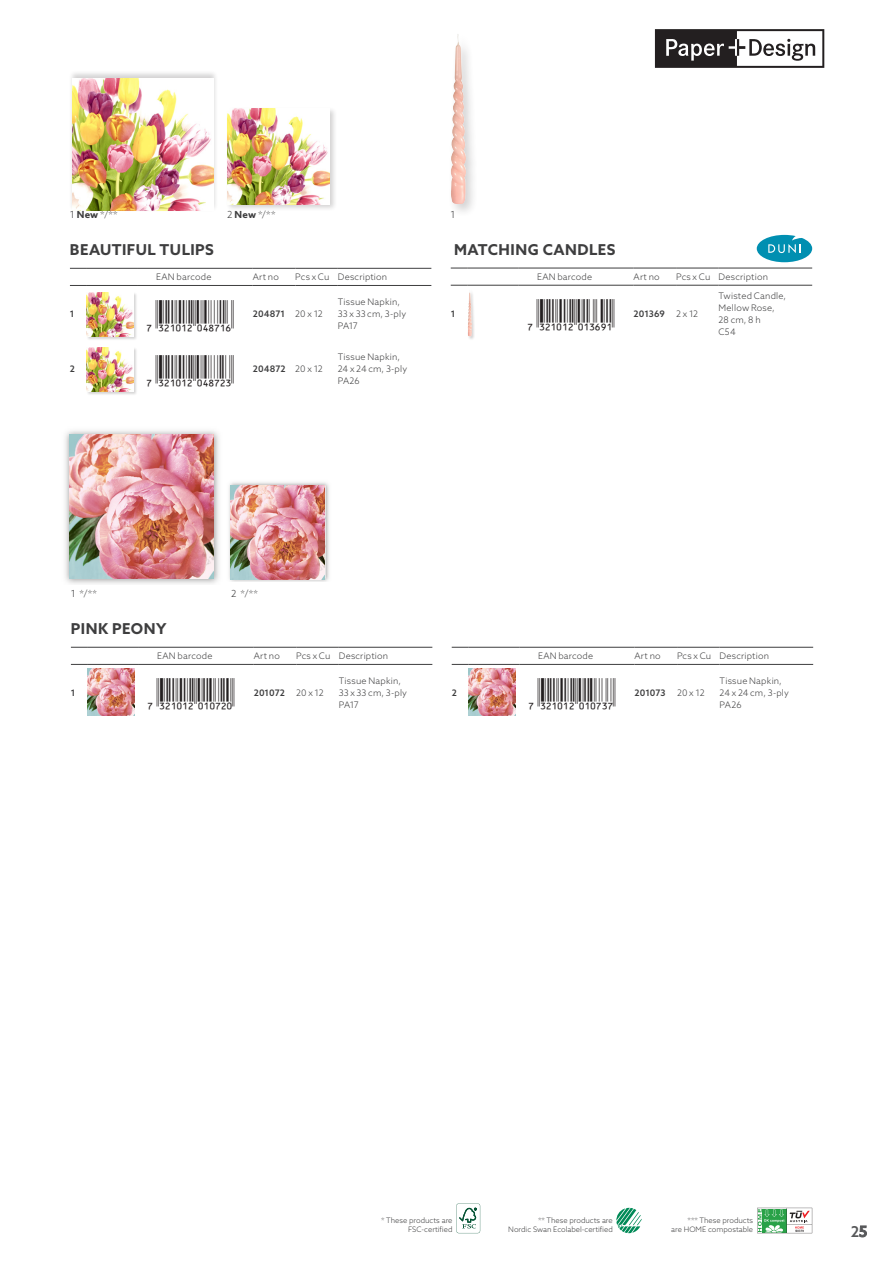
<style>
.page{position:relative;width:893px;height:1263px;background:#fff}
.page>*{position:absolute;margin:0;border:0;box-sizing:border-box;transform-origin:0 0}
.t1{font:31.5px "Ean Bwr P36 Tt";color:#231f20}
.t2{font:700 15px "Azo Sans";letter-spacing:.035em;color:#3e3e3f}
.t3{font:500 15px "Azo Sans";color:#57585a}
.t4{font:300 9.75px "Azo Sans";color:#3e3e3f}
.t5{font:300 9px/12px "Azo Sans";letter-spacing:.02em;color:#3e3e3f}
.t6{font:500 9px "Azo Sans";color:#3e3e3f}
.t7{font:300 7.5px/9px "Azo Sans";color:#3e3e3f;text-align:right}
.s1{font-weight:700}
.s2{font-weight:300}
</style>
<div class="page">
<svg style="left:456px;top:1203px;width:24px;height:30px"></svg>
<svg style="left:616px;top:1208px;width:26px;height:25px"></svg>
<svg style="left:757px;top:1208px;width:55px;height:25px"></svg>
<div style="left:68px;top:70px;width:150px;height:142px;background:#231f20;opacity:.2"></div>
<img style="left:73px;top:79px;width:140px;height:132px">
<div style="left:226px;top:106px;width:111px;height:106px;background:#231f20;opacity:.2"></div>
<img style="left:227px;top:108px;width:102px;height:96px">
<svg style="left:70px;top:268px;width:17px;height:1px"></svg>
<hr style="left:87px;top:268px;width:51px;height:1px;background:#3e3e3f">
<hr style="left:138px;top:268px;width:115px;height:1px;background:#3e3e3f">
<hr style="left:253px;top:268px;width:42px;height:1px;background:#3e3e3f">
<hr style="left:295px;top:268px;width:43px;height:1px;background:#3e3e3f">
<hr style="left:338px;top:268px;width:93px;height:1px;background:#3e3e3f">
<svg style="left:70px;top:285px;width:17px;height:1px"></svg>
<hr style="left:87px;top:285px;width:51px;height:1px;background:#3e3e3f">
<hr style="left:138px;top:285px;width:115px;height:1px;background:#3e3e3f">
<hr style="left:253px;top:285px;width:42px;height:1px;background:#3e3e3f">
<hr style="left:295px;top:285px;width:43px;height:1px;background:#3e3e3f">
<hr style="left:338px;top:285px;width:93px;height:1px;background:#3e3e3f">
<div style="left:86px;top:292px;width:52px;height:48px;background:#231f20;opacity:.2"></div>
<img style="left:87px;top:293px;width:47px;height:44px">
<div style="left:86px;top:347px;width:52px;height:49px;background:#231f20;opacity:.2"></div>
<img style="left:87px;top:348px;width:47px;height:44px">
<div style="left:448px;top:32px;width:32px;height:186px;background:#231f20;opacity:.2"></div>
<img style="left:450px;top:34px;width:17px;height:170px">
<svg style="left:451px;top:268px;width:17px;height:1px"></svg>
<hr style="left:468px;top:268px;width:51px;height:1px;background:#3e3e3f">
<hr style="left:519px;top:268px;width:115px;height:1px;background:#3e3e3f">
<hr style="left:634px;top:268px;width:42px;height:1px;background:#3e3e3f">
<hr style="left:676px;top:268px;width:43px;height:1px;background:#3e3e3f">
<hr style="left:719px;top:268px;width:93px;height:1px;background:#3e3e3f">
<svg style="left:451px;top:285px;width:17px;height:1px"></svg>
<hr style="left:468px;top:285px;width:51px;height:1px;background:#3e3e3f">
<hr style="left:519px;top:285px;width:115px;height:1px;background:#3e3e3f">
<hr style="left:634px;top:285px;width:42px;height:1px;background:#3e3e3f">
<hr style="left:676px;top:285px;width:43px;height:1px;background:#3e3e3f">
<hr style="left:719px;top:285px;width:93px;height:1px;background:#3e3e3f">
<div style="left:467px;top:289px;width:9px;height:51px;background:#231f20;opacity:.2"></div>
<img style="left:468px;top:290px;width:4px;height:46px">
<svg style="left:757px;top:235px;width:55px;height:27px"></svg>
<svg style="left:71px;top:647px;width:17px;height:1px"></svg>
<hr style="left:88px;top:647px;width:51px;height:1px;background:#3e3e3f">
<hr style="left:139px;top:647px;width:115px;height:1px;background:#3e3e3f">
<hr style="left:254px;top:647px;width:42px;height:1px;background:#3e3e3f">
<hr style="left:296px;top:647px;width:43px;height:1px;background:#3e3e3f">
<hr style="left:339px;top:647px;width:93px;height:1px;background:#3e3e3f">
<svg style="left:71px;top:664px;width:17px;height:1px"></svg>
<hr style="left:88px;top:664px;width:51px;height:1px;background:#3e3e3f">
<hr style="left:139px;top:664px;width:115px;height:1px;background:#3e3e3f">
<hr style="left:254px;top:664px;width:42px;height:1px;background:#3e3e3f">
<hr style="left:296px;top:664px;width:43px;height:1px;background:#3e3e3f">
<hr style="left:339px;top:664px;width:93px;height:1px;background:#3e3e3f">
<img style="left:88px;top:669px;width:47px;height:47px">
<svg style="left:452px;top:647px;width:17px;height:1px"></svg>
<hr style="left:469px;top:647px;width:51px;height:1px;background:#3e3e3f">
<hr style="left:520px;top:647px;width:115px;height:1px;background:#3e3e3f">
<hr style="left:635px;top:647px;width:42px;height:1px;background:#3e3e3f">
<hr style="left:677px;top:647px;width:43px;height:1px;background:#3e3e3f">
<hr style="left:720px;top:647px;width:93px;height:1px;background:#3e3e3f">
<svg style="left:452px;top:664px;width:17px;height:1px"></svg>
<hr style="left:469px;top:664px;width:51px;height:1px;background:#3e3e3f">
<hr style="left:520px;top:664px;width:115px;height:1px;background:#3e3e3f">
<hr style="left:635px;top:664px;width:42px;height:1px;background:#3e3e3f">
<hr style="left:677px;top:664px;width:43px;height:1px;background:#3e3e3f">
<hr style="left:720px;top:664px;width:93px;height:1px;background:#3e3e3f">
<img style="left:469px;top:669px;width:46px;height:47px">
<img style="left:229px;top:482px;width:100px;height:100px">
<img style="left:65px;top:430px;width:154px;height:154px">
<img style="left:231px;top:485px;width:94px;height:94px">
<img style="left:69px;top:434px;width:145px;height:145px">
<svg style="left:655px;top:29px;width:169px;height:39px"></svg>
<p class="t4" style="left:70px;top:208px;width:49px">1 <span class="s1">New</span> */**</p>
<p class="t4" style="left:227px;top:208px;width:50px">2 <span class="s1">New</span> */**</p>
<h2 class="t2" style="left:70px;top:240px;width:145px">BEAUTIFUL TULIPS</h2>
<p class="t5" style="left:156px;top:271px;width:57px">EAN barcode</p>
<p class="t5" style="left:253px;top:271px;width:28px">Art no</p>
<p class="t5" style="left:295px;top:271px;width:93px">Pcs x Cu Description</p>
<p class="t6" style="left:70px;top:308px;width:6px">1</p>
<h1 class="t1" style="left:138px;top:300px;width:97px">*!3C1A1C-AEIHBG!</h1>
<p class="t6" style="left:253px;top:308px;width:72px">204871 <span class="s2">20 x 12</span></p>
<p class="t5" style="left:338px;top:296px;width:70px">Tissue Napkin,<br>33 x 33 cm, 3-ply<br>PA17</p>
<p class="t6" style="left:70px;top:363px;width:7px">2</p>
<h1 class="t1" style="left:138px;top:355px;width:97px">*!3C1A1C-AEIHCD!</h1>
<p class="t6" style="left:253px;top:363px;width:72px">204872 <span class="s2">20 x 12</span></p>
<p class="t5" style="left:338px;top:351px;width:71px">Tissue Napkin,<br>24 x 24 cm, 3-ply<br>PA26</p>
<p class="t4" style="left:451px;top:208px;width:6px">1</p>
<h2 class="t2" style="left:454px;top:240px;width:163px">MATCHING CANDLES</h2>
<p class="t5" style="left:537px;top:271px;width:57px">EAN barcode</p>
<p class="t5" style="left:634px;top:271px;width:28px">Art no</p>
<p class="t5" style="left:676px;top:271px;width:93px">Pcs x Cu Description</p>
<p class="t6" style="left:451px;top:307px;width:6px">1</p>
<h1 class="t1" style="left:519px;top:299px;width:97px">*!3C1A1C-ABDGJB!</h1>
<p class="t6" style="left:634px;top:307px;width:33px">201369</p>
<p class="t5" style="left:676px;top:307px;width:24px">2 x 12</p>
<p class="t5" style="left:719px;top:289px;width:69px">Twisted Candle,<br>Mellow Rose,<br>28 cm, 8 h<br>C54</p>
<p class="t4" style="left:71px;top:587px;width:28px">1 */**</p>
<p class="t4" style="left:231px;top:587px;width:28px">2 */**</p>
<h2 class="t2" style="left:71px;top:619px;width:97px">PINK PEONY</h2>
<p class="t5" style="left:157px;top:650px;width:57px">EAN barcode</p>
<p class="t5" style="left:254px;top:650px;width:28px">Art no</p>
<p class="t5" style="left:296px;top:650px;width:93px">Pcs x Cu Description</p>
<p class="t6" style="left:71px;top:687px;width:6px">1</p>
<h1 class="t1" style="left:139px;top:678px;width:97px">*!3C1A1C-ABAHCA!</h1>
<p class="t6" style="left:254px;top:687px;width:33px">201072</p>
<p class="t5" style="left:296px;top:686px;width:29px">20 x 12</p>
<p class="t5" style="left:339px;top:674px;width:70px">Tissue Napkin,<br>33 x 33 cm, 3-ply<br>PA17</p>
<p class="t5" style="left:538px;top:650px;width:57px">EAN barcode</p>
<p class="t5" style="left:635px;top:650px;width:28px">Art no</p>
<p class="t5" style="left:677px;top:650px;width:93px">Pcs x Cu Description</p>
<p class="t6" style="left:452px;top:687px;width:7px">2</p>
<h1 class="t1" style="left:520px;top:678px;width:97px">*!3C1A1C-ABAHDH!</h1>
<p class="t6" style="left:635px;top:687px;width:33px">201073</p>
<p class="t5" style="left:677px;top:686px;width:29px">20 x 12</p>
<p class="t5" style="left:720px;top:674px;width:71px">Tissue Napkin,<br>24 x 24 cm, 3-ply<br>PA26</p>
<p class="t7" style="left:381px;top:1215px;width:73px">* These products are<br>FSC-certified</p>
<p class="t7" style="left:508px;top:1215px;width:106px">** These products are<br>Nordic Swan Ecolabel-certified</p>
<p class="t7" style="left:671px;top:1215px;width:83px">*** These products<br>are HOME compostable</p>
<h2 class="t3" style="left:851px;top:1221px;width:18px">25</h2>
</div>
